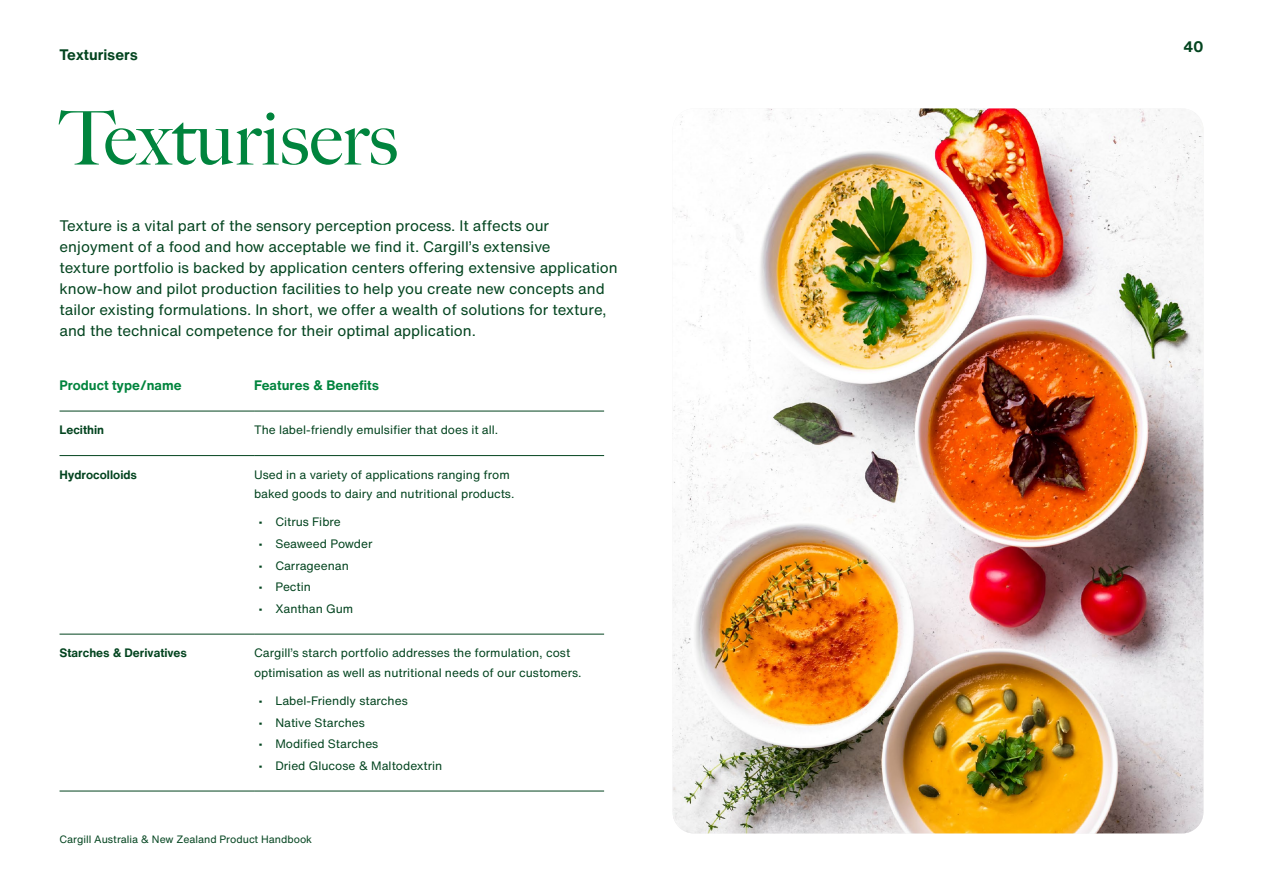
<style>
.page{position:relative;width:1263px;height:893px;background:#fff}
.page>*{position:absolute;margin:0;border:0;box-sizing:border-box;transform-origin:0 0}
.t1{font:75px "Big Caslon For Cargill";color:#00843d}
.t2{font:15px/21px "Helvetica Now For Cargill";color:#03441f}
.t3{font:700 15px "Helvetica Now For Cargill";color:#03441f}
.t4{font:700 13.5px "Helvetica Now For Cargill";color:#00843d}
.t5{font:12px/19.5px "Helvetica Now For Cargill";color:#03441f}
.t6{font:700 12px "Helvetica Now For Cargill";color:#03441f}
.t7{font:10.5px "Helvetica Now For Cargill";color:#03441f}
</style>
<div class="page">
<img style="left:673px;top:108px;width:530px;height:725px">
<hr style="left:60px;top:411px;width:194px;height:1px;background:#03441f">
<hr style="left:254px;top:411px;width:350px;height:1px;background:#03441f">
<hr style="left:60px;top:455px;width:194px;height:1px;background:#03441f">
<hr style="left:254px;top:455px;width:350px;height:1px;background:#03441f">
<hr style="left:60px;top:634px;width:194px;height:1px;background:#03441f">
<hr style="left:254px;top:634px;width:350px;height:1px;background:#03441f">
<hr style="left:60px;top:791px;width:194px;height:1px;background:#03441f">
<hr style="left:254px;top:791px;width:350px;height:1px;background:#03441f">
<p class="t3" style="left:60px;top:44px;width:80px">Texturisers</p>
<h1 class="t1" style="left:60px;top:94px;width:340px">Texturisers</h1>
<p class="t2" style="left:60px;top:215px;width:560px">Texture is a vital part of the sensory perception process. It affects our enjoyment of a food and how acceptable we find it. Cargill’s extensive<br>texture portfolio is backed by application centers offering extensive application know-how and pilot production facilities to help you create new concepts and tailor existing formulations. In short, we offer a wealth of solutions for texture, and the technical competence for their optimal application.</p>
<p class="t4" style="left:60px;top:376px;width:124px">Product type/name</p>
<p class="t4" style="left:254px;top:376px;width:127px">Features &amp; Benefits</p>
<p class="t6" style="left:60px;top:422px;width:46px">Lecithin</p>
<p class="t5" style="left:254px;top:420px;width:246px">The label-friendly emulsifier that does it all.</p>
<p class="t6" style="left:60px;top:466px;width:79px">Hydrocolloids</p>
<p class="t5" style="left:254px;top:465px;width:262px">Used in a variety of applications ranging from baked goods to dairy and nutritional products.</p>
<p class="t5" style="left:258px;top:512px;width:84px">• Citrus Fibre</p>
<p class="t5" style="left:258px;top:534px;width:116px">• Seaweed Powder</p>
<p class="t5" style="left:258px;top:556px;width:92px">• Carrageenan</p>
<p class="t5" style="left:258px;top:577px;width:54px">• Pectin</p>
<p class="t5" style="left:258px;top:599px;width:96px">• Xanthan Gum</p>
<p class="t6" style="left:60px;top:645px;width:129px">Starches &amp; Derivatives</p>
<p class="t5" style="left:254px;top:643px;width:329px">Cargill’s starch portfolio addresses the formulation, cost optimisation as well as nutritional needs of our customers.</p>
<p class="t5" style="left:258px;top:691px;width:151px">• Label-Friendly starches</p>
<p class="t5" style="left:258px;top:712px;width:108px">• Native Starches</p>
<p class="t5" style="left:258px;top:734px;width:121px">• Modified Starches</p>
<p class="t5" style="left:258px;top:756px;width:186px">• Dried Glucose &amp; Maltodextrin</p>
<p class="t7" style="left:60px;top:832px;width:254px">Cargill Australia &amp; New Zealand Product Handbook</p>
<p class="t3" style="left:1184px;top:37px;width:21px">40</p>
</div>
